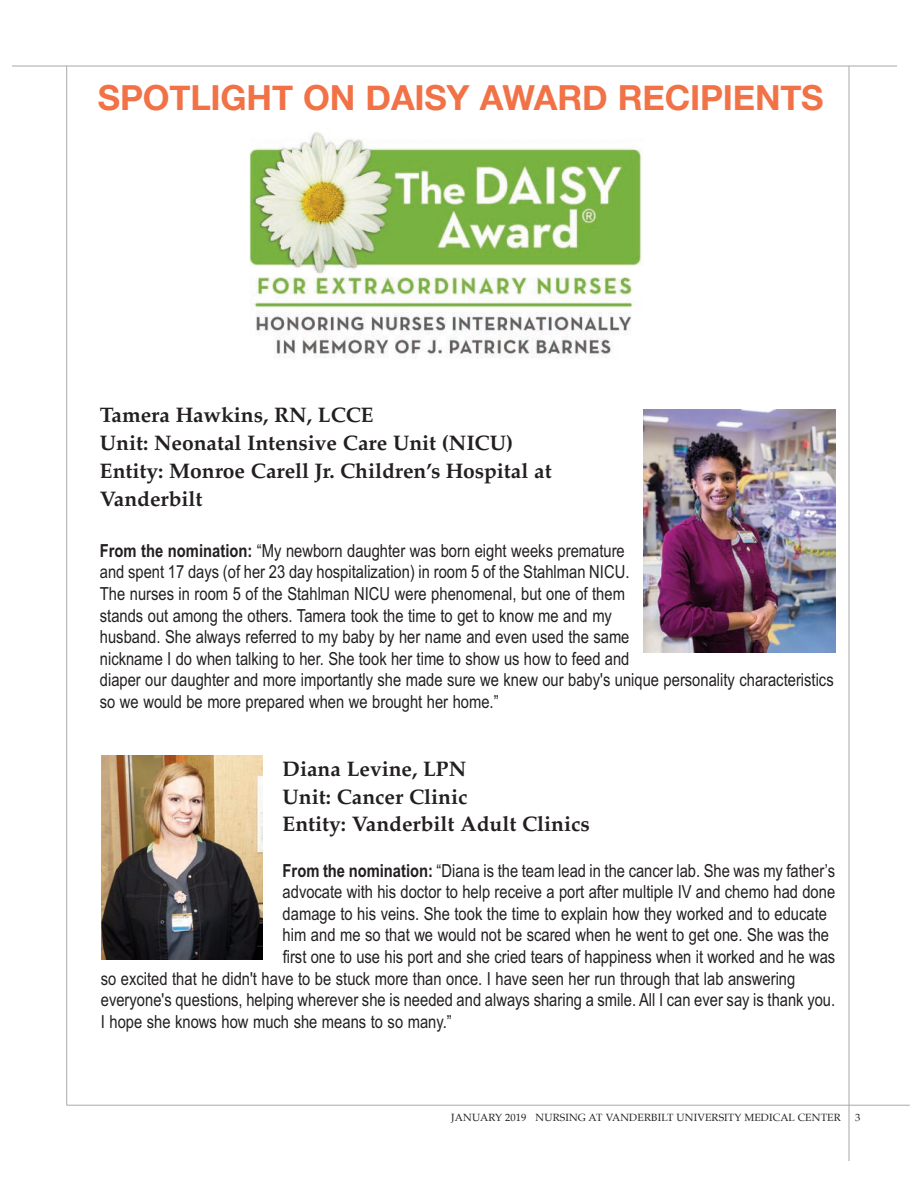
<style>
.page{position:relative;width:918px;height:1188px;background:#fff}
.page>*{position:absolute;margin:0;border:0;box-sizing:border-box;transform-origin:0 0}
.t1{font:700 34.5px "Helvetica Neue";letter-spacing:-.005em;color:#f17246}
.t2{font:700 21px/27.8px "Palatino";color:#231f20}
.t3{font:18px/21.6px "Arial Narrow";color:#231f20}
.t4{font:10.5px "Palatino";letter-spacing:.01em;color:#231f20}
.s1{font-weight:700}
</style>
<div class="page">
<hr style="left:67px;top:1105px;width:843px;height:1px;background:#a8a9ad">
<hr style="left:12px;top:66px;width:885px;height:1px;background:#a8a9ad">
<hr style="left:66px;top:66px;width:1px;height:1039px;background:#a8a9ad">
<hr style="left:849px;top:66px;width:1px;height:1095px;background:#a8a9ad">
<img style="left:644px;top:410px;width:191px;height:243px">
<img style="left:102px;top:756px;width:161px;height:204px">
<img style="left:249px;top:132px;width:393px;height:226px">
<h1 class="t1" style="left:98px;top:76px;width:727px">SPOTLIGHT ON DAISY AWARD RECIPIENTS</h1>
<p class="t2" style="left:100px;top:403px;width:453px">Tamera Hawkins, RN, LCCE<br>Unit: Neonatal Intensive Care Unit (NICU)<br>Entity: Monroe Carell Jr. Children’s Hospital at<br>Vanderbilt</p>
<p class="t3" style="left:100px;top:540px;width:735px"><span class="s1">From the nomination:</span> “My newborn daughter was born eight weeks premature<br>and spent 17 days (of her 23 day hospitalization) in room 5 of the Stahlman NICU.<br>The nurses in room 5 of the Stahlman NICU were phenomenal, but one of them<br>stands out among the others. Tamera took the time to get to know me and my<br>husband. She always referred to my baby by her name and even used the same<br>nickname I do when talking to her. She took her time to show us how to feed and<br>diaper our daughter and more importantly she made sure we knew our baby's unique personality characteristics so we would be more prepared when we brought her home.”</p>
<p class="t2" style="left:283px;top:756px;width:309px">Diana Levine, LPN<br>Unit: Cancer Clinic<br>Entity: Vanderbilt Adult Clinics</p>
<p class="t3" style="left:283px;top:860px;width:554px"><span class="s1">From the nomination:</span> “Diana is the team lead in the cancer lab. She was my father’s</p>
<p class="t3" style="left:283px;top:881px;width:554px">advocate with his doctor to help receive a port after multiple IV and chemo had done</p>
<p class="t3" style="left:283px;top:903px;width:546px">damage to his veins. She took the time to explain how they worked and to educate</p>
<p class="t3" style="left:283px;top:924px;width:548px">him and me so that we would not be scared when he went to get one. She was the</p>
<p class="t3" style="left:283px;top:946px;width:554px">first one to use his port and she cried tears of happiness when it worked and he was</p>
<p class="t3" style="left:101px;top:968px;width:696px">so excited that he didn't have to be stuck more than once. I have seen her run through that lab answering</p>
<p class="t3" style="left:101px;top:989px;width:736px">everyone's questions, helping wherever she is needed and always sharing a smile. All I can ever say is thank you.</p>
<p class="t3" style="left:101px;top:1011px;width:352px">I hope she knows how much she means to so many.”</p>
<p class="t4" style="left:451px;top:1112px;width:391px">JANUARY 2019 NURSING AT VANDERBILT UNIVERSITY MEDICAL CENTER</p>
<p class="t4" style="left:855px;top:1112px;width:7px">3</p>
</div>
